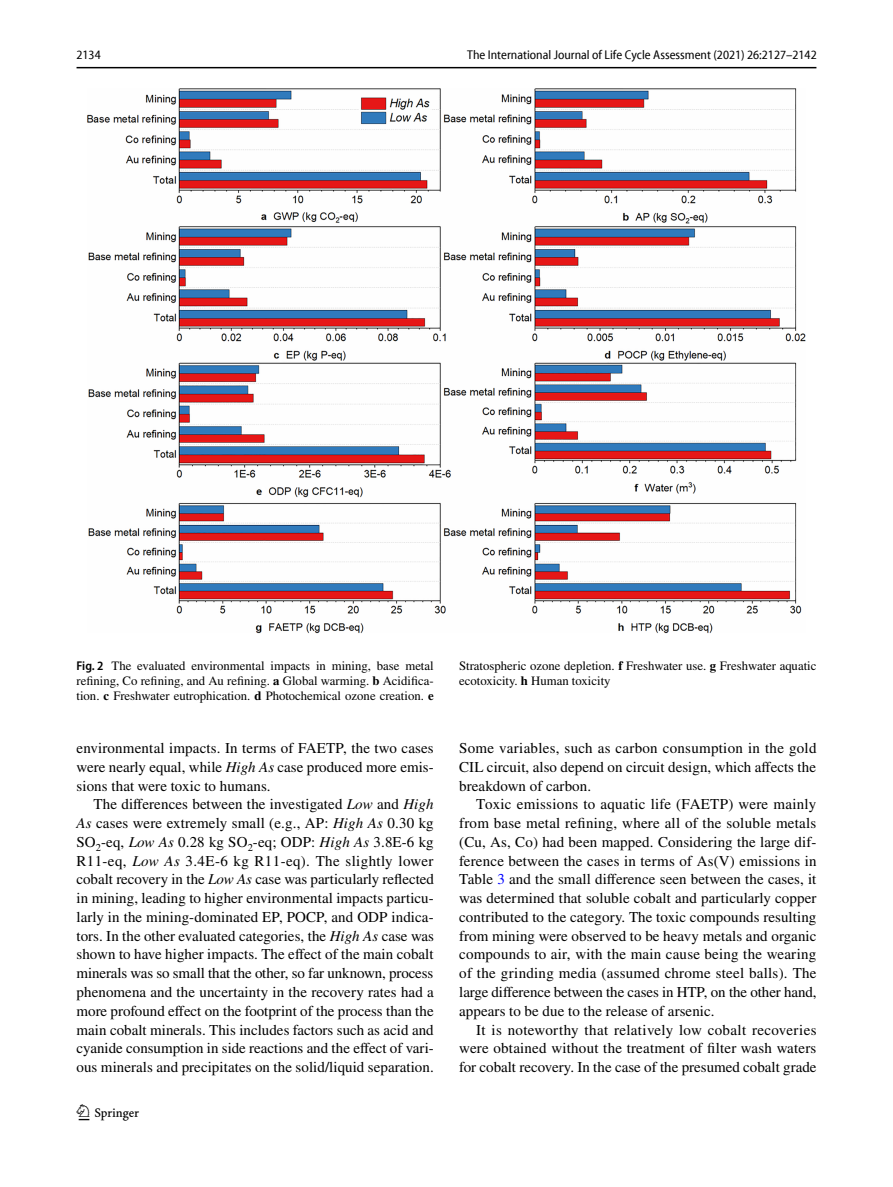
<style>
.page{position:relative;width:893px;height:1187px;background:#fff}
.page>*{position:absolute;margin:0;border:0;box-sizing:border-box;transform-origin:0 0}
.t1{font:22.5px "Springnew Regular 2";color:#000}
.t2{font:15px/18.8px "STIX";letter-spacing:.005em;color:#000;text-align:justify}
.t3{font:12.75px/15px "STIX";color:#000;text-align:justify}
.t4{font:semi-condensed 12.75px "Myriad Pro Unic";color:#000}
.s1{font-family:"Myriad Pro";font-weight:600;font-stretch:semi-condensed}
.s2{font-weight:700}
.s3{font-style:italic}
.s4{color:#00f}
</style>
<div class="page">
<hr style="left:77px;top:67px;width:739px;height:1px;background:#000">
<img style="left:87px;top:88px;width:719px;height:546px">
<p class="t4" style="left:77px;top:50px;width:26px">2134</p>
<p class="t4" style="left:467px;top:50px;width:351px">The International Journal of Life Cycle Assessment (2021) 26:2127–2142</p>
<p class="t3" style="left:77px;top:659px;width:359px"><span class="s1">Fig. 2</span> The evaluated environmental impacts in mining, base metal refining, Co refining, and Au refining. <span class="s2">a</span> Global warming. <span class="s2">b</span> Acidifica&shy;tion. <span class="s2">c</span> Freshwater eutrophication. <span class="s2">d</span> Photochemical ozone creation. <span class="s2">e</span></p>
<p class="t3" style="left:459px;top:659px;width:359px">Stratospheric ozone depletion. <span class="s2">f</span> Freshwater use. <span class="s2">g</span> Freshwater aquatic ecotoxicity. <span class="s2">h</span> Human toxicity</p>
<p class="t2" style="left:77px;top:739px;width:359px">environmental impacts. In terms of FAETP, the two cases were nearly equal, while <span class="s3">High As</span> case produced more emis&shy;sions that were toxic to humans.</p>
<p class="t2" style="left:77px;top:796px;width:359px;text-indent:17px">The differences between the investigated <span class="s3">Low</span> and <span class="s3">High As</span> cases were extremely small (e.g., AP: <span class="s3">High As</span> 0.30 kg SO<sub>2</sub>-eq, <span class="s3">Low As</span> 0.28 kg SO<sub>2</sub>-eq; ODP: <span class="s3">High As</span> 3.8E-6 kg R11-eq, <span class="s3">Low As</span> 3.4E-6 kg R11-eq). The slightly lower cobalt recovery in the <span class="s3">Low As</span> case was particularly reflected in mining, leading to higher environmental impacts particu&shy;larly in the mining-dominated EP, POCP, and ODP indica&shy;tors. In the other evaluated categories, the <span class="s3">High As</span> case was shown to have higher impacts. The effect of the main cobalt minerals was so small that the other, so far unknown, process phenomena and the uncertainty in the recovery rates had a more profound effect on the footprint of the process than the main cobalt minerals. This includes factors such as acid and cyanide consumption in side reactions and the effect of vari&shy;ous minerals and precipitates on the solid/liquid separation.</p>
<h1 class="t1" style="left:79px;top:1104px;width:62px">1 3</h1>
<p class="t2" style="left:459px;top:739px;width:359px">Some variables, such as carbon consumption in the gold CIL circuit, also depend on circuit design, which affects the breakdown of carbon.</p>
<p class="t2" style="left:459px;top:796px;width:359px;text-indent:17px">Toxic emissions to aquatic life (FAETP) were mainly from base metal refining, where all of the soluble metals (Cu, As, Co) had been mapped. Considering the large dif&shy;ference between the cases in terms of As(V) emissions in Table <span class="s4">3</span> and the small difference seen between the cases, it was determined that soluble cobalt and particularly copper contributed to the category. The toxic compounds resulting from mining were observed to be heavy metals and organic compounds to air, with the main cause being the wearing of the grinding media (assumed chrome steel balls). The large difference between the cases in HTP, on the other hand, appears to be due to the release of arsenic.</p>
<p class="t2" style="left:459px;top:1021px;width:359px;text-indent:17px">It is noteworthy that relatively low cobalt recoveries were obtained without the treatment of filter wash waters for cobalt recovery. In the case of the presumed cobalt grade</p>
</div>
